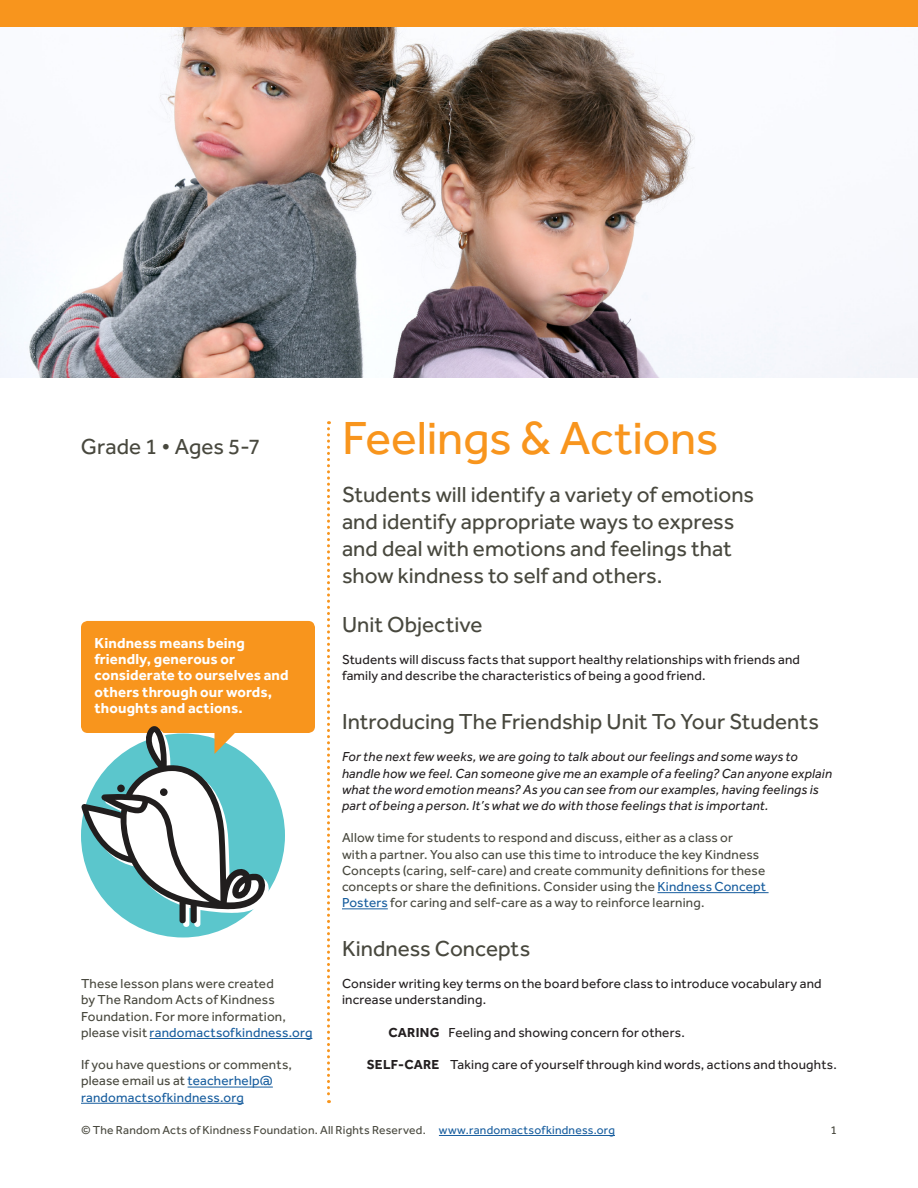
<style>
.page{position:relative;width:918px;height:1188px;background:#fff}
.page>*{position:absolute;margin:0;border:0;box-sizing:border-box;transform-origin:0 0}
.Headline{font:48px "Effra";letter-spacing:-.005em;color:#f8951d}
.Subheadline{font:22.5px/27px "Effra";color:#48483e}
.Sidebar_Text{font:700 15px/16.2px "Effra";letter-spacing:.01em;color:#fff}
.Definition_List{font:13.5px/16.2px "Effra";letter-spacing:.015em;color:#231f20}
.Subheadline-2{font:13.5px/16.2px "Effra";letter-spacing:.015em;color:#48483e}
.t1{font:italic 13.5px/16.2px "Effra";letter-spacing:.015em;color:#231f20}
.Sidebar_Text-2{font:13.5px/16.2px "Effra";letter-spacing:.015em;color:#48483e}
.t2{font:12px "Effra";letter-spacing:.02em;color:#48483e}
.s1{color:#175d9e}
.s2{font-weight:700}
</style>
<div class="page">
<hr style="left:439px;top:1135px;width:176px;height:1px;background:#175d9e">
<div style="left:81px;top:734px;width:204px;height:204px;background:#5bc6cc;border-radius:50%"></div>
<img style="left:0;top:27px;width:918px;height:351px">
<hr style="left:657px;top:892px;width:112px;height:1px;background:#175d9e">
<hr style="left:342px;top:909px;width:46px;height:1px;background:#175d9e">
<hr style="left:150px;top:1038px;width:162px;height:1px;background:#175d9e">
<hr style="left:188px;top:1087px;width:85px;height:1px;background:#175d9e">
<hr style="left:81px;top:1103px;width:163px;height:1px;background:#175d9e">
<div style="left:81px;top:621px;width:234px;height:112px;background:#f8951d;border-radius:7px"></div>
<svg style="left:327px;top:421px;width:3px;height:682px"></svg>
<div style="left:0;top:0;width:918px;height:27px;background:#f8951d"></div>
<svg style="left:81px;top:726px;width:189px;height:201px"></svg>
<p class="Subheadline" style="left:81px;top:432px;width:181px">Grade 1 • Ages 5-7</p>
<p class="Sidebar_Text" style="left:94px;top:635px;width:196px">Kindness means being friendly, generous or considerate to ourselves and others through our words, thoughts and actions.</p>
<p class="Sidebar_Text-2" style="left:81px;top:975px;width:233px">These lesson plans were created<br>by The Random Acts of Kindness Foundation. For more information, please visit <span class="s1">randomactsofkindness.org</span></p>
<p class="Sidebar_Text-2" style="left:81px;top:1056px;width:213px">If you have questions or comments, please email us at <span class="s1">teacherhelp@ randomactsofkindness.org</span></p>
<p class="Headline" style="left:342px;top:410px;width:378px">Feelings &amp; Actions</p>
<p class="Subheadline" style="left:342px;top:481px;width:414px">Students will identify a variety of emotions and identify appropriate ways to express and deal with emotions and feelings that show kindness to self and others.</p>
<p class="Subheadline" style="left:342px;top:611px;width:142px">Unit Objective</p>
<p class="Definition_List" style="left:342px;top:651px;width:460px">Students will discuss facts that support healthy relationships with friends and family and describe the characteristics of being a good friend.</p>
<p class="Subheadline" style="left:342px;top:708px;width:479px">Introducing The Friendship Unit To Your Students</p>
<p class="t1" style="left:342px;top:749px;width:492px">For the next few weeks, we are going to talk about our feelings and some ways to handle how we feel. Can someone give me an example of a feeling? Can anyone explain what the word emotion means? As you can see from our examples, having feelings is part of being a person. It’s what we do with those feelings that is important.</p>
<p class="Subheadline-2" style="left:342px;top:830px;width:426px">Allow time for students to respond and discuss, either as a class or<br>with a partner. You also can use this time to introduce the key Kindness Concepts (caring, self-care) and create community definitions for these concepts or share the definitions. Consider using the <span class="s1">Kindness Concept Posters</span> for caring and self-care as a way to reinforce learning.</p>
<p class="Subheadline" style="left:342px;top:935px;width:190px">Kindness Concepts</p>
<p class="Definition_List" style="left:342px;top:975px;width:481px">Consider writing key terms on the board before class to introduce vocabulary and increase understanding.</p>
<p class="Definition_List" style="left:389px;top:1024px;width:298px"><span class="s2">CARING</span> Feeling and showing concern for others.</p>
<p class="Definition_List" style="left:367px;top:1056px;width:472px"><span class="s2">SELF-CARE</span> Taking care of yourself through kind words, actions and thoughts.</p>
<p class="t2" style="left:81px;top:1123px;width:535px">© The Random Acts of Kindness Foundation. All Rights Reserved. <span class="s1">www.randomactsofkindness.org</span></p>
<p class="t2" style="left:830px;top:1123px;width:8px">1</p>
</div>
